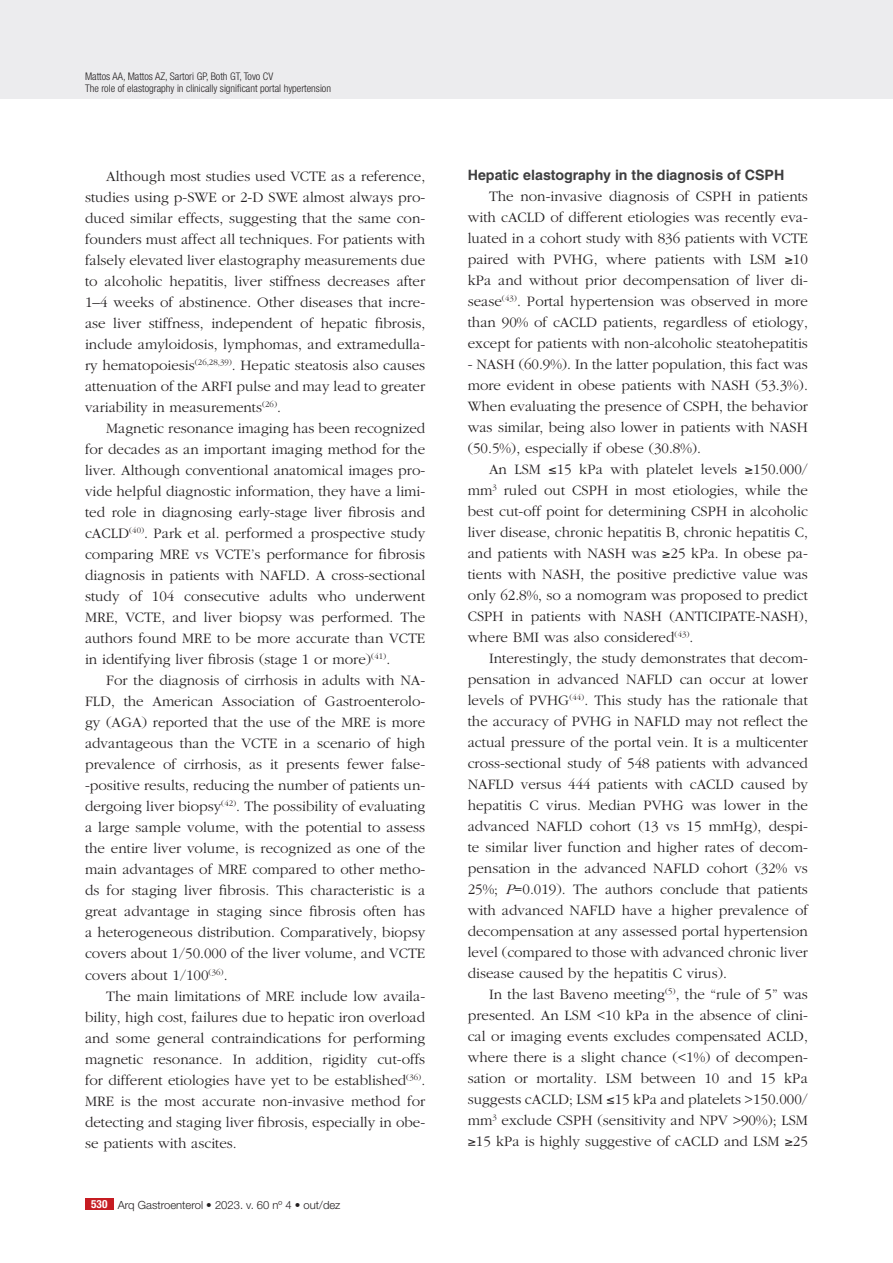
<style>
.page{position:relative;width:893px;height:1263px;background:#fff}
.page>*{position:absolute;margin:0;border:0;box-sizing:border-box;transform-origin:0 0}
.Body_Text{font:300 15px/21px "Garamond";color:#231f20;text-align:justify}
.Body_Topic{font:700 14.25px "Helvetica LT Std";color:#3e3e3f}
.t1{font:300 11.25px "Helvetica Neue LT Pro";color:#231f20}
.t2{font:700 condensed 11.25px "Helvetica Neue LT Pro";color:#fff}
.t3{font:300 condensed 10.5px/12px "Helvetica Neue LT Pro";color:#231f20}
.s1{font-style:italic}
</style>
<div class="page">
<div style="left:85px;top:1198px;width:29px;height:12px;background:#c61c22"></div>
<div style="left:0;top:0;width:893px;height:99px;background:#ececee"></div>
<p class="t3" style="left:85px;top:70px;width:248px">Mattos AA, Mattos AZ, Sartori GP, Both GT, Tovo CV<br>The role of elastography in clinically significant portal hypertension</p>
<p class="Body_Text" style="left:85px;top:166px;width:342px;text-indent:21px">Although most studies used VCTE as a reference, studies using p-SWE or 2-D SWE almost always pro&shy;duced similar effects, suggesting that the same con&shy;founders must affect all techniques. For patients with falsely elevated liver elastography measurements due to alcoholic hepatitis, liver stiffness decreases after 1–4 weeks of abstinence. Other diseases that incre&shy;ase liver stiffness, independent of hepatic fibrosis, include amyloidosis, lymphomas, and extramedulla&shy;ry hematopoiesis<sup>(26,28,39)</sup>. Hepatic steatosis also causes attenuation of the ARFI pulse and may lead to greater variability in measurements<sup>(26)</sup>.</p>
<p class="Body_Text" style="left:85px;top:418px;width:342px;text-indent:21px">Magnetic resonance imaging has been recognized for decades as an important imaging method for the liver. Although conventional anatomical images pro&shy;vide helpful diagnostic information, they have a limi&shy;ted role in diagnosing early-stage liver fibrosis and cACLD<sup>(40)</sup>. Park et al. performed a prospective study comparing MRE vs VCTE’s performance for fibrosis diagnosis in patients with NAFLD. A cross-sectional study of 104 consecutive adults who underwent MRE, VCTE, and liver biopsy was performed. The authors found MRE to be more accurate than VCTE in identifying liver fibrosis (stage 1 or more)<sup>(41)</sup>.</p>
<p class="Body_Text" style="left:85px;top:670px;width:342px;text-indent:21px">For the diagnosis of cirrhosis in adults with NA-FLD, the American Association of Gastroenterolo&shy;gy (AGA) reported that the use of the MRE is more advantageous than the VCTE in a scenario of high prevalence of cirrhosis, as it presents fewer false--positive results, reducing the number of patients un&shy;dergoing liver biopsy<sup>(42)</sup>. The possibility of evaluating a large sample volume, with the potential to assess the entire liver volume, is recognized as one of the main advantages of MRE compared to other metho&shy;ds for staging liver fibrosis. This characteristic is a great advantage in staging since fibrosis often has a heterogeneous distribution. Comparatively, biopsy covers about 1/50.000 of the liver volume, and VCTE covers about 1/100<sup>(36)</sup>.</p>
<p class="Body_Text" style="left:85px;top:985px;width:342px;text-indent:21px">The main limitations of MRE include low availa&shy;bility, high cost, failures due to hepatic iron overload and some general contraindications for performing magnetic resonance. In addition, rigidity cut-offs for different etiologies have yet to be established<sup>(36)</sup>.<br>MRE is the most accurate non-invasive method for detecting and staging liver fibrosis, especially in obe&shy;se patients with ascites.</p>
<p class="t2" style="left:91px;top:1197px;width:18px">530</p>
<p class="t1" style="left:118px;top:1198px;width:224px">Arq Gastroenterol • 2023. v. 60 nº 4 • out/dez</p>
<p class="Body_Topic" style="left:468px;top:167px;width:318px">Hepatic elastography in the diagnosis of CSPH</p>
<p class="Body_Text" style="left:468px;top:186px;width:342px;text-indent:21px">The non-invasive diagnosis of CSPH in patients with cACLD of different etiologies was recently eva&shy;luated in a cohort study with 836 patients with VCTE paired with PVHG, where patients with LSM ≥10 kPa and without prior decompensation of liver di&shy;sease<sup>(43)</sup>. Portal hypertension was observed in more than 90% of cACLD patients, regardless of etiology, except for patients with non-alcoholic steatohepatitis</p>
<p class="Body_Text" style="left:468px;top:354px;width:342px">- NASH (60.9%). In the latter population, this fact was more evident in obese patients with NASH (53.3%).<br>When evaluating the presence of CSPH, the behavior was similar, being also lower in patients with NASH (50.5%), especially if obese (30.8%).</p>
<p class="Body_Text" style="left:468px;top:459px;width:342px;text-indent:21px">An LSM ≤15 kPa with platelet levels ≥150.000/ mm<sup>3</sup> ruled out CSPH in most etiologies, while the best cut-off point for determining CSPH in alcoholic liver disease, chronic hepatitis B, chronic hepatitis C, and patients with NASH was ≥25 kPa. In obese pa&shy;tients with NASH, the positive predictive value was only 62.8%, so a nomogram was proposed to predict CSPH in patients with NASH (ANTICIPATE-NASH), where BMI was also considered<sup>(43)</sup>.</p>
<p class="Body_Text" style="left:468px;top:648px;width:342px;text-indent:21px">Interestingly, the study demonstrates that decom&shy;pensation in advanced NAFLD can occur at lower levels of PVHG<sup>(44)</sup>. This study has the rationale that the accuracy of PVHG in NAFLD may not reflect the actual pressure of the portal vein. It is a multicenter cross-sectional study of 548 patients with advanced NAFLD versus 444 patients with cACLD caused by hepatitis C virus. Median PVHG was lower in the advanced NAFLD cohort (13 vs 15 mmHg), despi&shy;te similar liver function and higher rates of decom&shy;pensation in the advanced NAFLD cohort (32% vs 25%; <span class="s1">P</span>=0.019). The authors conclude that patients with advanced NAFLD have a higher prevalence of decompensation at any assessed portal hypertension level (compared to those with advanced chronic liver disease caused by the hepatitis C virus).</p>
<p class="Body_Text" style="left:468px;top:984px;width:342px;text-indent:21px">In the last Baveno meeting<sup>(5)</sup>, the “rule of 5” was presented. An LSM &lt;10 kPa in the absence of clini&shy;cal or imaging events excludes compensated ACLD, where there is a slight chance (&lt;1%) of decompen&shy;sation or mortality. LSM between 10 and 15 kPa suggests cACLD; LSM ≤15 kPa and platelets &gt;150.000/ mm<sup>3</sup> exclude CSPH (sensitivity and NPV &gt;90%); LSM ≥15 kPa is highly suggestive of cACLD and LSM ≥25</p>
</div>
